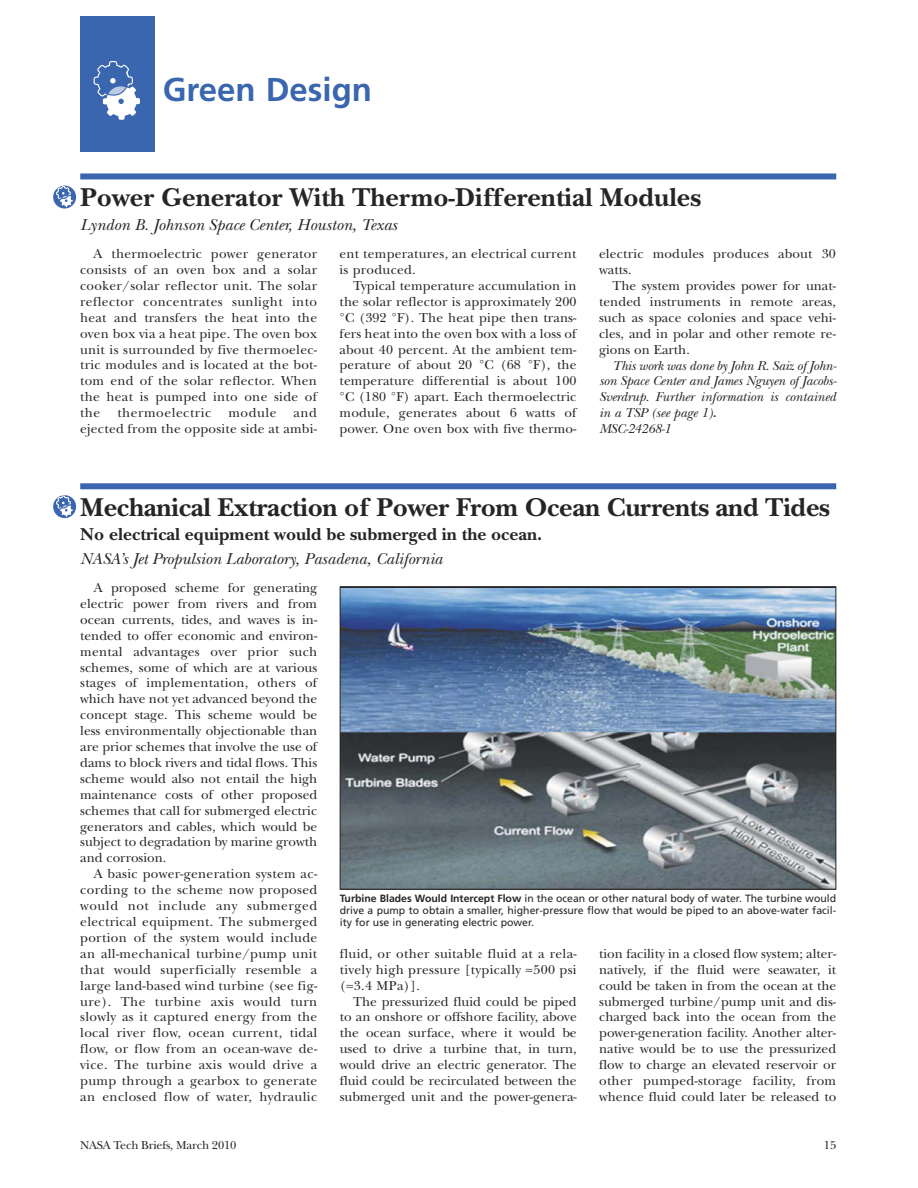
<style>
.page{position:relative;width:918px;height:1188px;background:#fff}
.page>*{position:absolute;margin:0;border:0;box-sizing:border-box;transform-origin:0 0}
.t1{font:700 33px "Frutiger";color:#3a66af}
.t2{font:700 27px "New Baskerville";letter-spacing:-.01em;color:#272425}
.t3{font:700 18px "New Baskerville";color:#272425}
.t4{font:italic 16.5px "New Baskerville";color:#272425}
.t5{font:13.5px/15.9px "New Baskerville";letter-spacing:.02em;color:#272425;text-align:justify}
.t6{font:italic 13.5px/15.9px "New Baskerville";letter-spacing:-.01em;color:#272425}
.t7{font:13.5px "New Baskerville";letter-spacing:.04em;color:#272425}
.t8{font:12px "New Baskerville";letter-spacing:-.015em;color:#272425}
.t9{font:10.5px/12px "Frutiger";color:#272425;text-align:justify}
.s1{font-weight:700}
</style>
<div class="page">
<div style="left:80px;top:16px;width:75px;height:136px;background:#3a66af"></div>
<svg style="left:94px;top:61px;width:46px;height:59px"></svg>
<div style="left:80px;top:483px;width:756px;height:6px;background:#3a66af"></div>
<img style="left:342px;top:589px;width:492px;height:299px">
<div style="left:340px;top:587px;width:496px;height:303px;border:1px solid #272425"></div>
<div style="left:80px;top:173px;width:756px;height:6px;background:#3a66af"></div>
<svg style="left:53px;top:186px;width:23px;height:23px"></svg>
<svg style="left:56px;top:186px;width:18px;height:22px"></svg>
<svg style="left:53px;top:495px;width:23px;height:23px"></svg>
<svg style="left:56px;top:496px;width:18px;height:22px"></svg>
<h1 class="t1" style="left:163px;top:76px;width:211px">Green Design</h1>
<h2 class="t2" style="left:80px;top:188px;width:622px">Power Generator With Thermo-Differential Modules</h2>
<p class="t4" style="left:80px;top:219px;width:318px">Lyndon B. Johnson Space Center, Houston, Texas</p>
<p class="t5" style="left:80px;top:247px;width:238px;text-indent:14px">A thermoelectric power generator consists of an oven box and a solar cooker/solar reflector unit. The solar reflector concentrates sunlight into heat and transfers the heat into the oven box via a heat pipe. The oven box unit is surrounded by five thermoelec&shy;tric modules and is located at the bot&shy;tom end of the solar reflector. When the heat is pumped into one side of the</p>
<p class="t5" style="left:80px;top:406px;width:238px;text-align:right">and<br>ejected from the opposite side at ambi-</p>
<p class="t7" style="left:117px;top:408px;width:95px">thermoelectric</p>
<p class="t5" style="left:228px;top:406px;width:50px">module</p>
<p class="t5" style="left:340px;top:247px;width:238px">ent temperatures, an electrical current is produced.</p>
<p class="t5" style="left:340px;top:279px;width:238px;text-indent:14px">Typical temperature accumulation in the solar reflector is approximately 200 °C (392 °F). The heat pipe then trans&shy;fers heat into the oven box with a loss of about 40 percent. At the ambient tem&shy;perature of about 20 °C (68 °F), the temperature differential is about 100 °C (180 °F) apart. Each thermoelectric module, generates about 6 watts of power. One oven box with five thermo-</p>
<p class="t5" style="left:599px;top:248px;width:238px">electric modules produces about 30 watts.</p>
<p class="t5" style="left:599px;top:279px;width:238px;text-indent:14px">The system provides power for unat&shy;tended instruments in remote areas, such as space colonies and space vehi&shy;cles, and in polar and other remote re&shy;gions on Earth.</p>
<p class="t6" style="left:599px;top:359px;width:239px;text-indent:14px">This work was done by John R. Saiz of John&shy;son Space Center and James Nguyen of Jacobs-<br>Sverdrup. Further information is contained in a TSP (see page 1)<span class="s1">.<br></span>MSC-24268-1</p>
<h2 class="t2" style="left:80px;top:498px;width:751px">Mechanical Extraction of Power From Ocean Currents and Tides</h2>
<h3 class="t3" style="left:80px;top:528px;width:464px">No electrical equipment would be submerged in the ocean.</h3>
<p class="t4" style="left:80px;top:553px;width:364px">NASA’s Jet Propulsion Laboratory, Pasadena, California</p>
<p class="t5" style="left:80px;top:581px;width:239px;text-indent:14px">A proposed scheme for generating electric power from rivers and from ocean currents, tides, and waves is in&shy;tended to offer economic and environ&shy;mental advantages over prior such schemes, some of which are at various stages of implementation, others of which have not yet advanced beyond the concept stage. This scheme would be less environmentally objectionable than are prior schemes that involve the use of dams to block rivers and tidal flows. This scheme would also not entail the high maintenance costs of other proposed schemes that call for submerged electric generators and cables, which would be subject to degradation by marine growth and corrosion.</p>
<p class="t5" style="left:80px;top:868px;width:239px;text-indent:14px">A basic power-generation system ac&shy;cording to the scheme now proposed would not include any submerged electrical equipment. The submerged portion of the system would include an all-mechanical turbine/pump unit that would superficially resemble a large land-based wind turbine (see fig&shy;ure). The turbine axis would turn slowly as it captured energy from the local river flow, ocean current, tidal flow, or flow from an ocean-wave de&shy;vice. The turbine axis would drive a pump through a gearbox to generate an enclosed flow of water, hydraulic</p>
<p class="t9" style="left:340px;top:893px;width:498px"><span class="s1">Turbine Blades Would Intercept Flow</span> in the ocean or other natural body of water. The turbine would drive a pump to obtain a smaller, higher-pressure flow that would be piped to an above-water facil&shy;ity for use in generating electric power.</p>
<p class="t5" style="left:340px;top:947px;width:239px">fluid, or other suitable fluid at a rela&shy;tively high pressure [typically ≈500 psi (≈3.4 MPa)].</p>
<p class="t5" style="left:340px;top:995px;width:239px;text-indent:14px">The pressurized fluid could be piped to an onshore or offshore facility, above the ocean surface, where it would be used to drive a turbine that, in turn, would drive an electric generator. The fluid could be recirculated between the submerged unit and the power-genera-</p>
<p class="t5" style="left:599px;top:947px;width:239px">tion facility in a closed flow system; alter&shy;natively, if the fluid were seawater, it could be taken in from the ocean at the submerged turbine/pump unit and dis&shy;charged back into the ocean from the power-generation facility. Another alter&shy;native would be to use the pressurized flow to charge an elevated reservoir or other pumped-storage facility, from whence fluid could later be released to</p>
<p class="t8" style="left:80px;top:1140px;width:158px">NASA Tech Briefs, March 2010</p>
<p class="t8" style="left:824px;top:1140px;width:14px">15</p>
</div>
